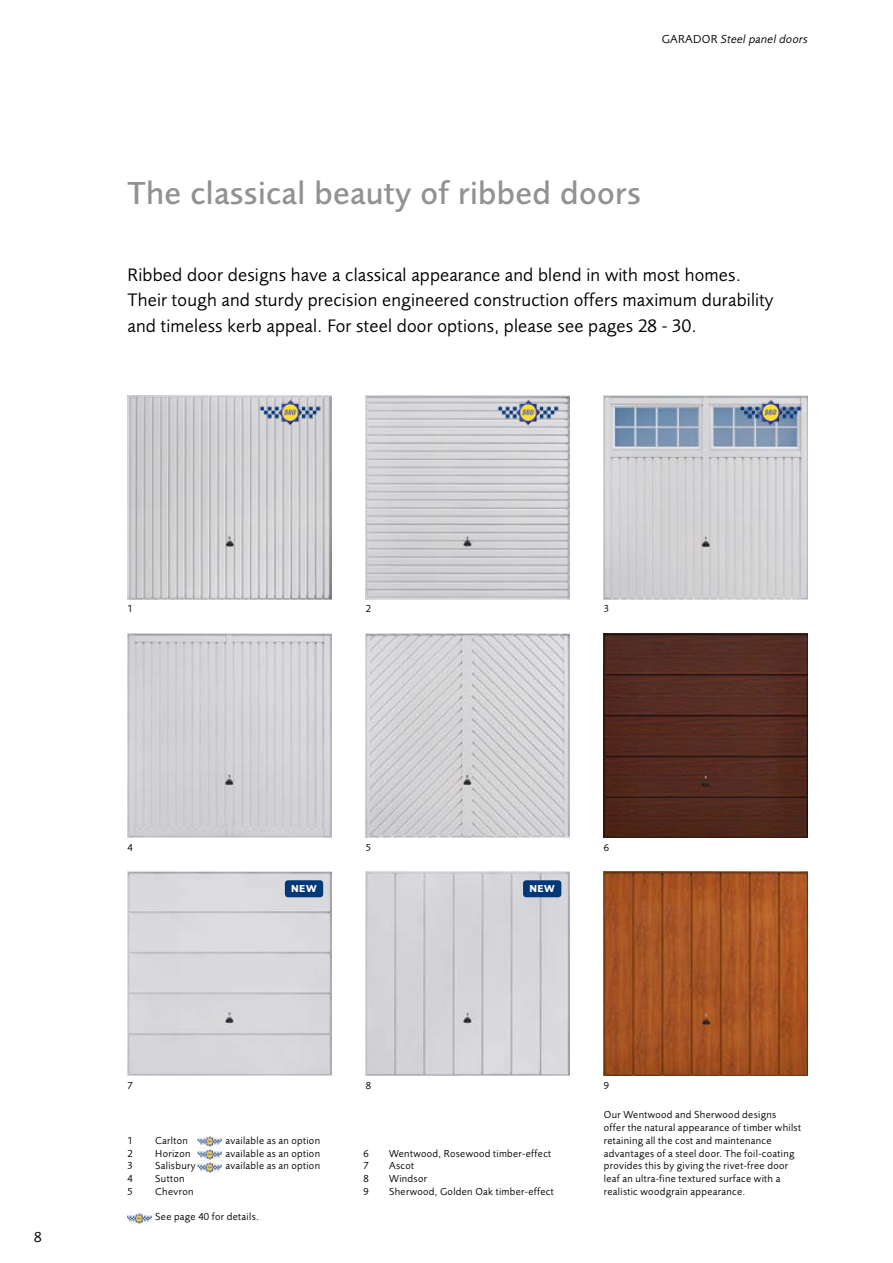
<style>
.page{position:relative;width:893px;height:1263px;background:#fff}
.page>*{position:absolute;margin:0;border:0;box-sizing:border-box;transform-origin:0 0}
.t1{font:500 33px "Foundry Sans";letter-spacing:.01em;color:#919291}
.t2{font:18.75px/25.5px "Foundry Sans";letter-spacing:.01em;color:#000}
.t3{font:15px "Foundry Sans";color:#000}
.t4{font:italic 12px "Foundry Sans";letter-spacing:.02em;color:#000}
.t5{font:10.5px/12.8px "Foundry Sans";letter-spacing:.03em;color:#000}
.t6{font:700 10.5px "Foundry Sans";letter-spacing:.04em;color:#fff}
.s1{font-style:normal}
</style>
<div class="page">
<img style="left:198px;top:1135px;width:24px;height:39px">
<img style="left:128px;top:1212px;width:24px;height:12px">
<img style="left:366px;top:872px;width:204px;height:204px">
<img style="left:128px;top:872px;width:204px;height:204px">
<img style="left:366px;top:633px;width:204px;height:204px">
<img style="left:604px;top:872px;width:204px;height:204px">
<img style="left:604px;top:633px;width:204px;height:205px">
<img style="left:128px;top:395px;width:204px;height:204px">
<img style="left:128px;top:634px;width:204px;height:204px">
<img style="left:366px;top:395px;width:204px;height:204px">
<img style="left:255px;top:400px;width:72px;height:29px">
<img style="left:493px;top:400px;width:73px;height:29px">
<img style="left:604px;top:395px;width:204px;height:204px">
<img style="left:736px;top:400px;width:72px;height:29px">
<div style="left:285px;top:880px;width:38px;height:17px;background:#003878;border-radius:3px"></div>
<div style="left:523px;top:880px;width:38px;height:17px;background:#003878;border-radius:3px"></div>
<p class="t4" style="left:662px;top:32px;width:148px"><span class="s1">GARADOR</span> Steel panel doors</p>
<h1 class="t1" style="left:128px;top:174px;width:515px">The classical beauty of ribbed doors</h1>
<p class="t2" style="left:128px;top:262px;width:648px">Ribbed door designs have a classical appearance and blend in with most homes.<br>Their tough and sturdy precision engineered construction offers maximum durability and timeless kerb appeal. For steel door options, please see pages 28 - 30.</p>
<p class="t5" style="left:128px;top:602px;width:7px">1</p>
<p class="t5" style="left:366px;top:602px;width:7px">2</p>
<p class="t5" style="left:604px;top:602px;width:7px">3</p>
<h3 class="t3" style="left:34px;top:1228px;width:9px">8</h3>
<p class="t5" style="left:128px;top:841px;width:7px">4</p>
<p class="t5" style="left:128px;top:1079px;width:7px">7</p>
<p class="t5" style="left:366px;top:841px;width:7px">5</p>
<p class="t6" style="left:291px;top:882px;width:27px">NEW</p>
<p class="t6" style="left:529px;top:882px;width:27px">NEW</p>
<p class="t5" style="left:604px;top:841px;width:7px">6</p>
<p class="t5" style="left:366px;top:1079px;width:7px">8</p>
<p class="t5" style="left:604px;top:1079px;width:7px">9</p>
<p class="t5" style="left:128px;top:1134px;width:7px">1</p>
<p class="t5" style="left:155px;top:1134px;width:34px">Carlton</p>
<p class="t5" style="left:225px;top:1134px;width:96px">available as an option</p>
<p class="t5" style="left:128px;top:1147px;width:7px">2</p>
<p class="t5" style="left:155px;top:1147px;width:37px">Horizon</p>
<p class="t5" style="left:225px;top:1147px;width:96px">available as an option</p>
<p class="t5" style="left:128px;top:1159px;width:7px">3</p>
<p class="t5" style="left:155px;top:1159px;width:42px">Salisbury</p>
<p class="t5" style="left:225px;top:1159px;width:96px">available as an option</p>
<p class="t5" style="left:128px;top:1172px;width:7px">4</p>
<p class="t5" style="left:155px;top:1172px;width:31px">Sutton</p>
<p class="t5" style="left:128px;top:1185px;width:7px">5</p>
<p class="t5" style="left:155px;top:1185px;width:40px">Chevron</p>
<p class="t5" style="left:155px;top:1210px;width:105px">See page 40 for details.</p>
<p class="t5" style="left:364px;top:1147px;width:7px">6</p>
<p class="t5" style="left:389px;top:1147px;width:164px">Wentwood, Rosewood timber-effect</p>
<p class="t5" style="left:364px;top:1159px;width:7px">7</p>
<p class="t5" style="left:389px;top:1159px;width:27px">Ascot</p>
<p class="t5" style="left:364px;top:1172px;width:7px">8</p>
<p class="t5" style="left:389px;top:1172px;width:40px">Windsor</p>
<p class="t5" style="left:364px;top:1185px;width:7px">9</p>
<p class="t5" style="left:389px;top:1185px;width:166px">Sherwood, Golden Oak timber-effect</p>
<p class="t5" style="left:604px;top:1108px;width:199px">Our Wentwood and Sherwood designs<br>offer the natural appearance of timber whilst retaining all the cost and maintenance advantages of a steel door. The foil-coating provides this by giving the rivet-free door leaf an ultra-fine textured surface with a realistic woodgrain appearance.</p>
</div>
